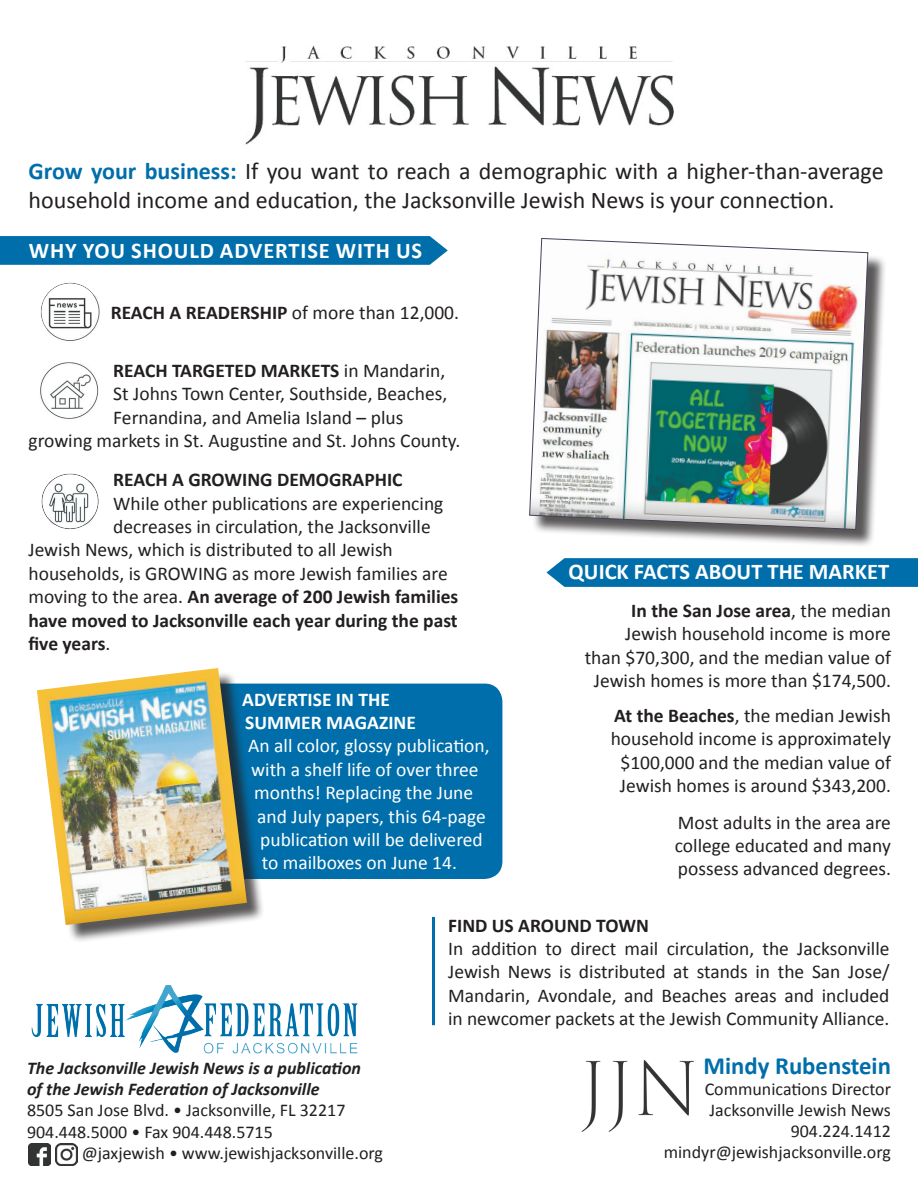
<style>
.page{position:relative;width:918px;height:1188px;background:#fff}
.page>*{position:absolute;margin:0;border:0;box-sizing:border-box;transform-origin:0 0}
.t1{font:700 24.75px "Calibri";color:#006eaa}
.t2{font:24px/28.8px "Calibri";color:#231f20}
.t3{font:700 22.5px "Calibri";letter-spacing:.04em;color:#fff}
.t4{font:700 22.5px "Calibri";letter-spacing:.015em;color:#fff}
.t5{font:19.5px/23.4px "Calibri";color:#231f20;text-align:justify}
.t6{font:700 19.5px "Calibri";color:#231f20}
.t7{font:19.5px "Calibri";color:#fff}
.t8{font:700 19.5px/23.4px "Calibri";color:#fff}
.t9{font:18px/21px "Calibri";color:#231f20;text-align:right}
.t10{font:italic 700 18px "Calibri";color:#231f20}
.s1{font-weight:700;color:#006eaa}
.s2{font-weight:700}
.s3{font-weight:400}
</style>
<div class="page">
<svg style="left:0;top:236px;width:448px;height:29px;background:#0772ac"></svg>
<img style="left:41px;top:473px;width:58px;height:56px">
<div style="left:159px;top:684px;width:343px;height:195px;background:#006eaa;border-radius:18px"></div>
<img style="left:40px;top:362px;width:59px;height:57px">
<img style="left:40px;top:282px;width:60px;height:59px">
<img style="left:245px;top:45px;width:429px;height:100px">
<img style="left:581px;top:1060px;width:113px;height:72px">
<img style="left:31px;top:985px;width:327px;height:69px">
<div style="left:40px;top:671px;width:225px;height:272px;background:#231f20;opacity:.75"></div>
<img style="left:37px;top:668px;width:210px;height:257px">
<div style="left:532px;top:241px;width:355px;height:307px;background:#231f20;opacity:.75"></div>
<img style="left:529px;top:238px;width:340px;height:292px">
<img style="left:28px;top:1143px;width:22px;height:22px">
<img style="left:56px;top:1143px;width:21px;height:22px">
<svg style="left:546px;top:558px;width:372px;height:29px;background:#0873ac"></svg>
<hr style="left:432px;top:917px;width:3px;height:108px;background:#006eaa">
<p class="t2" style="left:28px;top:157px;width:857px"><span class="s1">Grow your business:</span> If you want to reach a demographic with a higher-than-average household income and education, the Jacksonville Jewish News is your connection.</p>
<p class="t3" style="left:29px;top:236px;width:395px">WHY YOU SHOULD ADVERTISE WITH US</p>
<p class="t5" style="left:111px;top:301px;width:350px"><span class="s2">REACH A READERSHIP</span> of more than 12,000.</p>
<p class="t6" style="left:113px;top:358px;width:333px">REACH TARGETED MARKETS <span class="s3">in Mandarin,</span></p>
<p class="t5" style="left:113px;top:382px;width:335px">St Johns Town Center, Southside, Beaches,</p>
<p class="t5" style="left:113px;top:405px;width:292px">Fernandina, and Amelia Island – plus</p>
<p class="t5" style="left:28px;top:429px;width:433px">growing markets in St. Augustine and St. Johns County.</p>
<p class="t6" style="left:113px;top:467px;width:291px">REACH A GROWING DEMOGRAPHIC</p>
<p class="t5" style="left:113px;top:492px;width:332px">While other publications are experiencing</p>
<p class="t5" style="left:113px;top:515px;width:319px">decreases in circulation, the Jacksonville</p>
<p class="t5" style="left:28px;top:538px;width:366px">Jewish News, which is distributed to all Jewish</p>
<p class="t5" style="left:28px;top:562px;width:421px">households, is GROWING as more Jewish families are</p>
<p class="t6" style="left:28px;top:584px;width:431px"><span class="s3">moving to the area.</span> An average of 200 Jewish families</p>
<p class="t6" style="left:28px;top:608px;width:431px">have moved to Jacksonville each year during the past</p>
<p class="t6" style="left:28px;top:631px;width:83px">five years<span class="s3">.</span></p>
<p class="t8" style="left:242px;top:687px;width:175px">ADVERTISE IN THE<br>SUMMER MAGAZINE</p>
<p class="t7" style="left:248px;top:734px;width:243px">An all color, glossy publication,</p>
<p class="t7" style="left:251px;top:757px;width:229px">with a shelf life of over three</p>
<p class="t7" style="left:254px;top:780px;width:220px">months! Replacing the June</p>
<p class="t7" style="left:257px;top:804px;width:230px">and July papers, this 64-page</p>
<p class="t7" style="left:260px;top:827px;width:224px">publication will be delivered</p>
<p class="t7" style="left:262px;top:851px;width:197px">to mailboxes on June 14.</p>
<p class="t4" style="left:569px;top:557px;width:322px">QUICK FACTS ABOUT THE MARKET</p>
<p class="t5" style="left:585px;top:599px;width:308px;text-align:right"><span class="s2">In the San Jose area</span>, the median Jewish household income is more than $70,300, and the median value of Jewish homes is more than $174,500.</p>
<p class="t5" style="left:611px;top:704px;width:282px;text-align:center"><span class="s2">At the Beaches</span>, the median Jewish household income is approximately $100,000 and the median value of Jewish homes is around $343,200.</p>
<p class="t5" style="left:675px;top:810px;width:218px">Most adults in the area are college educated and many possess advanced degrees.</p>
<p class="t10" style="left:27px;top:1057px;width:336px">The Jacksonville Jewish News is a publication</p>
<p class="t10" style="left:27px;top:1078px;width:294px">of the Jewish Federation of Jacksonville</p>
<p class="t9" style="left:27px;top:1100px;width:320px">8505 San Jose Blvd. • Jacksonville, FL 32217</p>
<p class="t9" style="left:27px;top:1121px;width:247px">904.448.5000 • Fax 904.448.5715</p>
<p class="t9" style="left:82px;top:1142px;width:303px">@jaxjewish • www.jewishjacksonville.org</p>
<p class="t6" style="left:448px;top:913px;width:202px">FIND US AROUND TOWN</p>
<p class="t5" style="left:448px;top:937px;width:443px">In addition to direct mail circulation, the Jacksonville Jewish News is distributed at stands in the San Jose/ Mandarin, Avondale, and Beaches areas and included in newcomer packets at the Jewish Community Alliance.</p>
<p class="t1" style="left:703px;top:1050px;width:189px">Mindy Rubenstein</p>
<p class="t9" style="left:705px;top:1079px;width:188px">Communications Director</p>
<p class="t9" style="left:709px;top:1100px;width:183px">Jacksonville Jewish News</p>
<p class="t9" style="left:664px;top:1121px;width:229px">904.224.1412 mindyr@jewishjacksonville.org</p>
</div>
